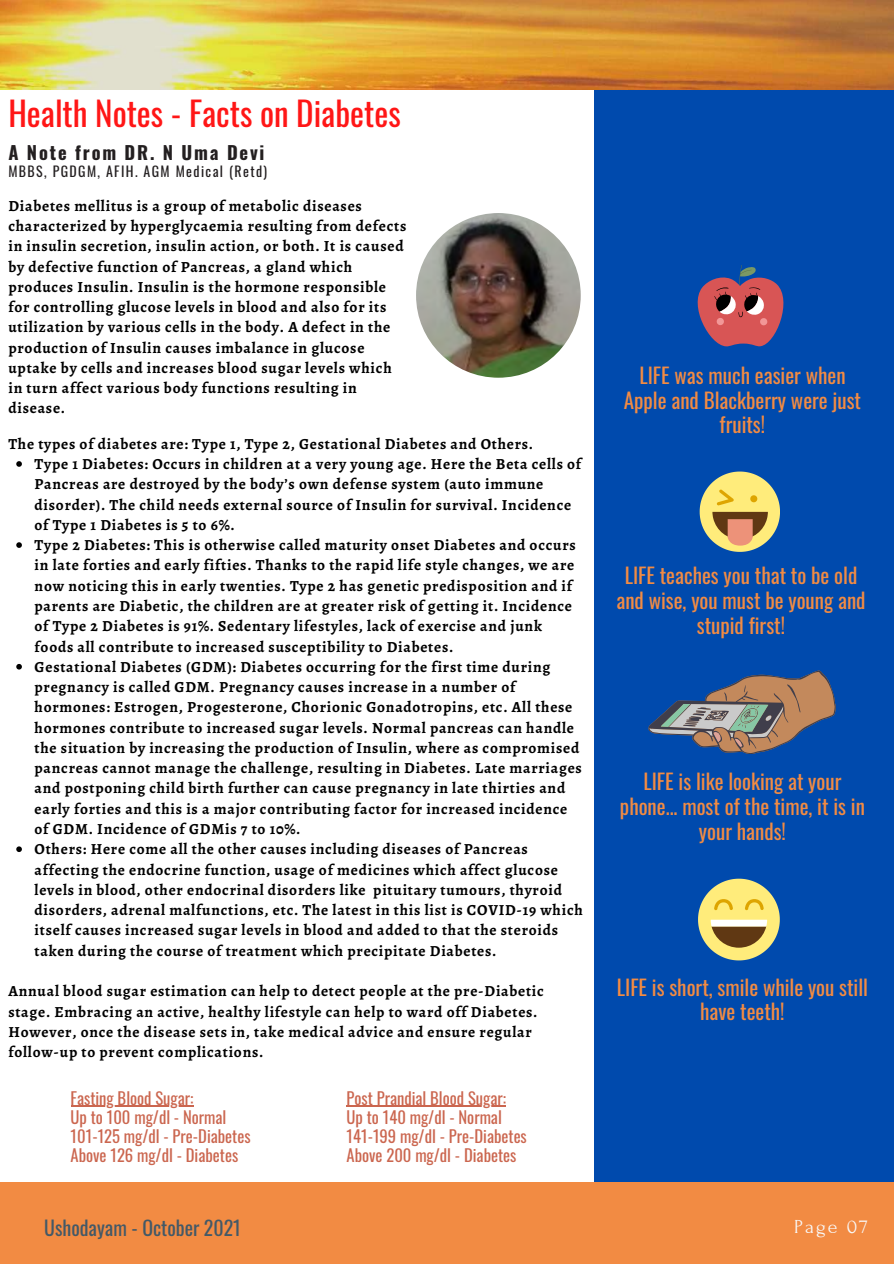
<style>
.page{position:relative;width:894px;height:1264px;background:#fff}
.page>*{position:absolute;margin:0;border:0;box-sizing:border-box;transform-origin:0 0}
.t1{font:33.15px "Oswald";color:#ff1616}
.t2{font:21px/24.8px "Oswald";color:#f28b43;text-align:center}
.t3{font:19.8px "Oswald";color:#435967}
.t4{font:19.8px "Forum";letter-spacing:.1em;color:#f9f9f9}
.t5{font:700 18.3px "Oswald";letter-spacing:.1em;color:#231f20}
.t6{font:16.65px/19.2px "Oswald";color:#cb664f}
.t7{font:700 15.45px/20.2px "Alegreya";letter-spacing:.05em;color:#000}
.t8{font:13.8px "Oswald";letter-spacing:.1em;color:#231f20}
</style>
<div class="page">
<div style="left:594px;top:89px;width:299px;height:1093px;background:#004aad"></div>
<div style="left:0;top:1182px;width:893px;height:81px;background:#f28b43"></div>
<img style="left:0;top:0;width:893px;height:90px">
<svg style="left:698px;top:878px;width:81px;height:82px"></svg>
<svg style="left:699px;top:471px;width:80px;height:80px"></svg>
<svg style="left:697px;top:265px;width:87px;height:82px"></svg>
<svg style="left:648px;top:670px;width:187px;height:83px"></svg>
<img style="left:416px;top:213px;width:164px;height:165px;border-radius:50%">
<svg style="left:16px;top:461px;width:6px;height:6px"></svg>
<svg style="left:16px;top:542px;width:6px;height:6px"></svg>
<svg style="left:16px;top:664px;width:6px;height:5px"></svg>
<svg style="left:16px;top:846px;width:6px;height:6px"></svg>
<hr style="left:71px;top:1105px;width:122px;height:1px;background:#cb664f">
<hr style="left:346px;top:1105px;width:160px;height:1px;background:#cb664f">
<h1 class="t1" style="left:8px;top:88px;width:394px">Health Notes - Facts on Diabetes</h1>
<p class="t8" style="left:8px;top:161px;width:260px">MBBS, PGDGM, AFIH. AGM Medical (Retd)</p>
<p class="t7" style="left:8px;top:195px;width:399px">Diabetes mellitus is a group of metabolic diseases characterized by hyperglycaemia resulting from defects in insulin secretion, insulin action, or both. It is caused by defective function of Pancreas, a gland which produces Insulin. Insulin is the hormone responsible for controlling glucose levels in blood and also for its utilization by various cells in the body. A defect in the production of Insulin causes imbalance in glucose uptake by cells and increases blood sugar levels which in turn affect various body functions resulting in disease.</p>
<p class="t5" style="left:8px;top:138px;width:257px">A Note from DR. N Uma Devi</p>
<p class="t7" style="left:8px;top:433px;width:526px">The types of diabetes are: Type 1, Type 2, Gestational Diabetes and Others.</p>
<p class="t7" style="left:35px;top:454px;width:549px">Type 1 Diabetes: Occurs in children at a very young age. Here the Beta cells of Pancreas are destroyed by the body’s own defense system (auto immune disorder). The child needs external source of Insulin for survival. Incidence of Type 1 Diabetes is 5 to 6%.<br>Type 2 Diabetes: This is otherwise called maturity onset Diabetes and occurs in late forties and early fifties. Thanks to the rapid life style changes, we are now noticing this in early twenties. Type 2 has genetic predisposition and if parents are Diabetic, the children are at greater risk of getting it. Incidence of Type 2 Diabetes is 91%. Sedentary lifestyles, lack of exercise and junk foods all contribute to increased susceptibility to Diabetes.<br>Gestational Diabetes (GDM): Diabetes occurring for the first time during pregnancy is called GDM. Pregnancy causes increase in a number of hormones: Estrogen, Progesterone, Chorionic Gonadotropins, etc. All these hormones contribute to increased sugar levels. Normal pancreas can handle the situation by increasing the production of Insulin, where as compromised pancreas cannot manage the challenge, resulting in Diabetes. Late marriages and postponing child birth further can cause pregnancy in late thirties and early forties and this is a major contributing factor for increased incidence of GDM. Incidence of GDMis 7 to 10%.<br>Others: Here come all the other causes including diseases of Pancreas affecting the endocrine function, usage of medicines which affect glucose levels in blood, other endocrinal disorders like pituitary tumours, thyroid disorders, adrenal malfunctions, etc. The latest in this list is COVID-19 which itself causes increased sugar levels in blood and added to that the steroids taken during the course of treatment which precipitate Diabetes.</p>
<p class="t7" style="left:8px;top:980px;width:537px">Annual blood sugar estimation can help to detect people at the pre-Diabetic stage. Embracing an active, healthy lifestyle can help to ward off Diabetes.<br>However, once the disease sets in, take medical advice and ensure regular follow-up to prevent complications.</p>
<p class="t6" style="left:71px;top:1087px;width:181px">Fasting Blood Sugar:<br>Up to 100 mg/dl - Normal<br>101-125 mg/dl - Pre-Diabetes<br>Above 126 mg/dl - Diabetes</p>
<p class="t6" style="left:346px;top:1087px;width:182px">Post Prandial Blood Sugar:<br>Up to 140 mg/dl - Normal<br>141-199 mg/dl - Pre-Diabetes<br>Above 200 mg/dl - Diabetes</p>
<h2 class="t2" style="left:623px;top:362px;width:239px">LIFE was much easier when<br>Apple and Blackberry were just fruits!</h2>
<h2 class="t2" style="left:616px;top:562px;width:250px">LIFE teaches you that to be old and wise, you must be young and stupid first!</h2>
<h2 class="t2" style="left:619px;top:768px;width:246px">LIFE is like looking at your phone... most of the time, it is in your hands!</h2>
<h2 class="t2" style="left:616px;top:973px;width:253px">LIFE is short, smile while you still have teeth!</h2>
<p class="t3" style="left:44px;top:1212px;width:198px">Ushodayam - October 2021</p>
<p class="t4" style="left:793px;top:1216px;width:75px">Page 07</p>
</div>
